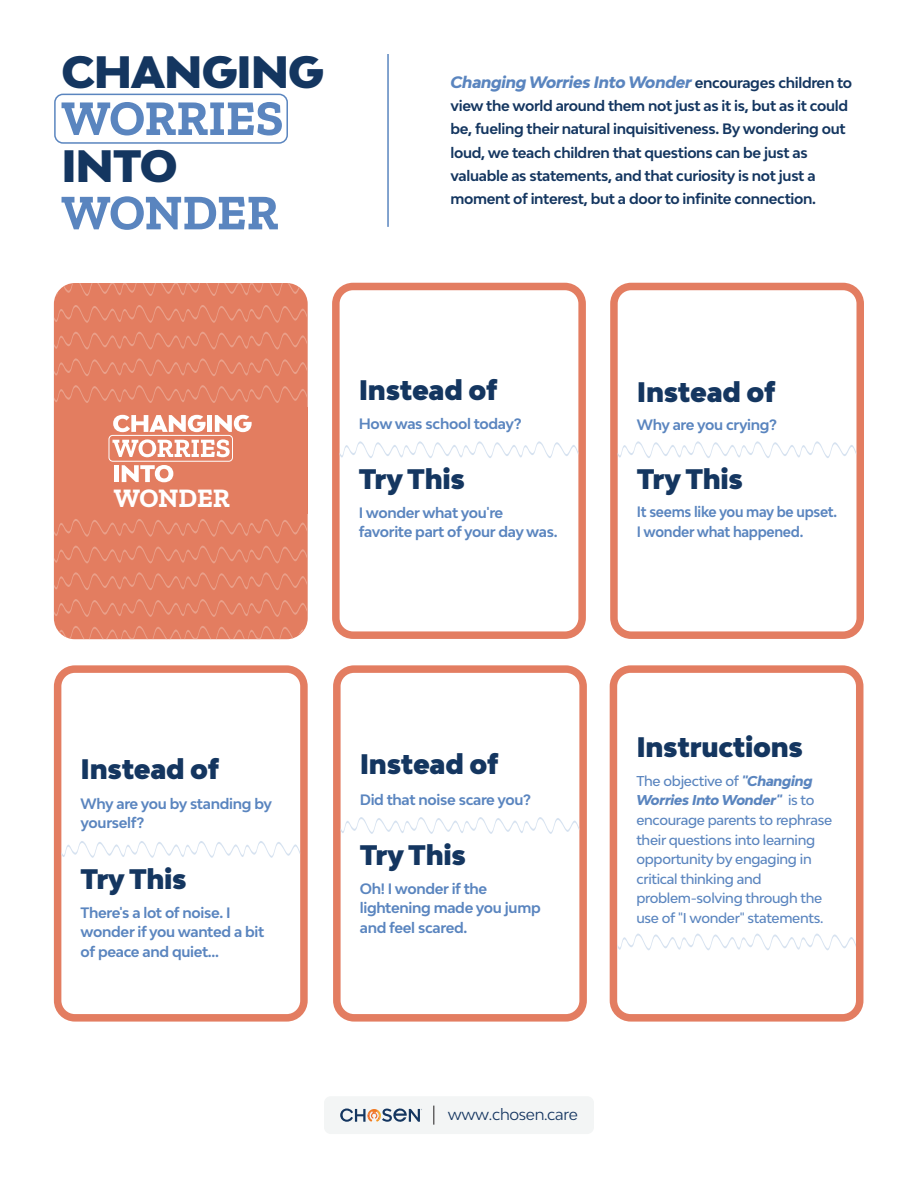
<style>
.page{position:relative;width:918px;height:1188px;background:#fff}
.page>*{position:absolute;margin:0;border:0;box-sizing:border-box;transform-origin:0 0}
.t1{font:700 50.1px "Zilla Slab";color:#5a85bf}
.t2{font:900 42.9px "Bw Modelica";letter-spacing:-.02em;color:#143660}
.t3{font:900 26.7px "Bw Modelica";letter-spacing:-.01em;color:#143660}
.t4{font:700 26.7px "Zilla Slab";letter-spacing:-.01em;color:#fff}
.t5{font:italic 800 15.6px "Bw Modelica";letter-spacing:-.02em;color:#5a85bf}
.t6{font:15.45px "Bw Modelica";letter-spacing:-.02em;color:#153661}
.t7{font:700 14.25px/23.2px "Bw Modelica";letter-spacing:-.02em;color:#143660}
.t8{font:700 14.25px/19.6px "Bw Modelica";letter-spacing:-.02em;color:#5a85bf}
.t9{font:700 14.25px/19.6px "Bw Modelica";letter-spacing:-.02em;color:#5a85bf;scale:.94 1}
.t10{font:500 13.5px/19.6px "Bw Modelica";letter-spacing:-.02em;color:#5a85bf}
.s1{font-weight:700;font-style:normal;font-size:14.25px;color:#143660}
.s2{font-weight:800;font-style:italic}
</style>
<div class="page">
<div style="left:324px;top:1096px;width:270px;height:38px;background:#f3f5f5;border-radius:7px"></div>
<svg style="left:340px;top:1108px;width:82px;height:14px"></svg>
<div style="left:54px;top:94px;width:234px;height:50px;border:2px solid #5a85bf;border-radius:8px"></div>
<div style="left:54px;top:283px;width:254px;height:356px;background:#e37d60;border-radius:21px"></div>
<svg style="left:56px;top:283px;width:244px;height:13px"></svg>
<svg style="left:54px;top:305px;width:254px;height:18px"></svg>
<svg style="left:54px;top:332px;width:254px;height:18px"></svg>
<svg style="left:54px;top:358px;width:254px;height:18px"></svg>
<svg style="left:54px;top:385px;width:254px;height:18px"></svg>
<svg style="left:54px;top:519px;width:254px;height:18px"></svg>
<svg style="left:54px;top:546px;width:254px;height:17px"></svg>
<svg style="left:54px;top:572px;width:254px;height:18px"></svg>
<svg style="left:54px;top:599px;width:254px;height:18px"></svg>
<svg style="left:59px;top:626px;width:245px;height:13px"></svg>
<svg style="left:113px;top:414px;width:139px;height:18px"></svg>
<svg style="left:108px;top:439px;width:122px;height:18px"></svg>
<svg style="left:114px;top:465px;width:60px;height:18px"></svg>
<div style="left:109px;top:435px;width:124px;height:27px;border:1px solid #fff;border-radius:4px"></div>
<svg style="left:610px;top:283px;width:254px;height:356px"></svg>
<svg style="left:618px;top:441px;width:238px;height:17px"></svg>
<svg style="left:332px;top:283px;width:254px;height:356px"></svg>
<svg style="left:340px;top:441px;width:238px;height:17px"></svg>
<svg style="left:54px;top:665px;width:254px;height:357px"></svg>
<svg style="left:61px;top:841px;width:239px;height:17px"></svg>
<svg style="left:333px;top:665px;width:254px;height:357px"></svg>
<svg style="left:341px;top:817px;width:238px;height:17px"></svg>
<svg style="left:610px;top:665px;width:253px;height:357px"></svg>
<svg style="left:618px;top:934px;width:239px;height:16px"></svg>
<hr style="left:387px;top:54px;width:2px;height:173px;background:#5a85bf">
<h2 class="t2" style="left:61px;top:44px;width:264px">CHANGING</h2>
<h1 class="t1" style="left:61px;top:90px;width:224px">WORRIES</h1>
<h2 class="t2" style="left:61px;top:138px;width:118px">INTO</h2>
<h1 class="t1" style="left:61px;top:184px;width:219px">WONDER</h1>
<p class="t5" style="left:451px;top:72px;width:403px">Changing Worries Into Wonder <span class="s1">encourages children to</span></p>
<p class="t7" style="left:451px;top:94px;width:399px">view the world around them not just as it is, but as it could be, fueling their natural inquisitiveness. By wondering out loud, we teach children that questions can be just as valuable as statements, and that curiosity is not just a moment of interest, but a door to infinite connection.</p>
<h3 class="t4" style="left:114px;top:483px;width:118px">WONDER</h3>
<h3 class="t3" style="left:359px;top:373px;width:140px">Instead of</h3>
<p class="t8" style="left:359px;top:413px;width:165px">How was school today?</p>
<h3 class="t3" style="left:359px;top:462px;width:108px">Try This</h3>
<p class="t8" style="left:359px;top:502px;width:200px">I wonder what you're favorite part of your day was.</p>
<h3 class="t3" style="left:637px;top:374px;width:140px">Instead of</h3>
<p class="t8" style="left:637px;top:415px;width:142px">Why are you crying?</p>
<h3 class="t3" style="left:637px;top:462px;width:108px">Try This</h3>
<p class="t9" style="left:637px;top:502px;width:214px">It seems like you may be upset.<br>I wonder what happened.</p>
<h3 class="t3" style="left:81px;top:751px;width:140px">Instead of</h3>
<p class="t8" style="left:81px;top:793px;width:193px">Why are you by standing by yourself?</p>
<h3 class="t3" style="left:81px;top:862px;width:108px">Try This</h3>
<p class="t8" style="left:81px;top:902px;width:185px">There's a lot of noise. I wonder if you wanted a bit of peace and quiet...</p>
<h3 class="t3" style="left:360px;top:747px;width:140px">Instead of</h3>
<p class="t8" style="left:360px;top:789px;width:173px">Did that noise scare you?</p>
<h3 class="t3" style="left:360px;top:838px;width:108px">Try This</h3>
<p class="t8" style="left:360px;top:878px;width:182px">Oh! I wonder if the lightening made you jump and feel scared.</p>
<h3 class="t3" style="left:636px;top:730px;width:168px">Instructions</h3>
<p class="t10" style="left:636px;top:771px;width:197px">The objective of <span class="s2">"Changing<br>Worries Into Wonder"</span> is to encourage parents to rephrase their questions into learning opportunity by engaging in critical thinking and problem-solving through the use of "I wonder" statements.</p>
<p class="t6" style="left:448px;top:1104px;width:131px">www.chosen.care</p>
</div>
